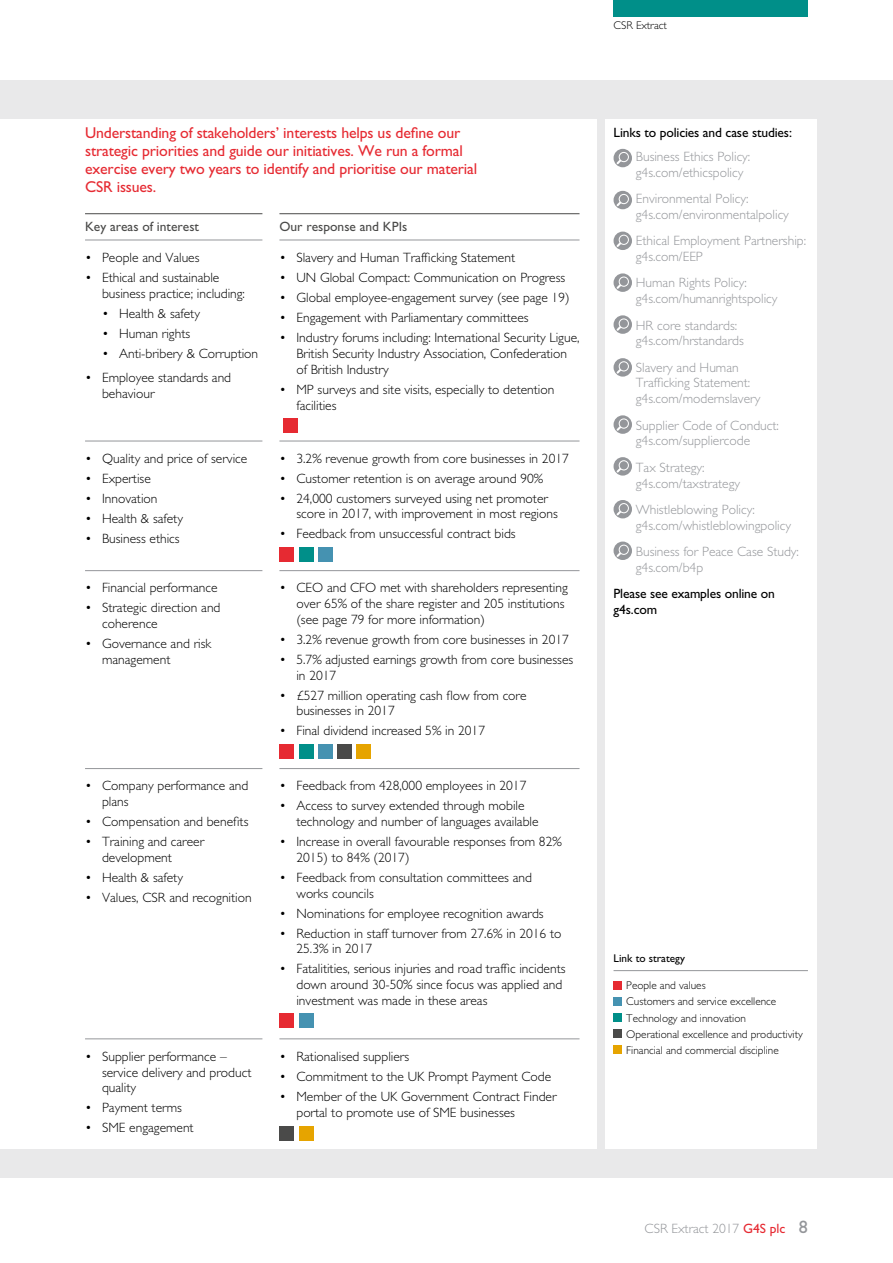
<style>
.page{position:relative;width:893px;height:1263px;background:#fff}
.page>*{position:absolute;margin:0;border:0;box-sizing:border-box;transform-origin:0 0}
.t1{font:15.75px/18px "Gill Sans Std";letter-spacing:-.01em;color:#e62a32}
.t2{font:300 13.5px/15.8px "Gill Sans Std";color:#000}
.t3{font:300 13.5px/15.8px "Gill Sans Std";color:#94969a}
.t4{font:13.5px/15.8px "Gill Sans Std";letter-spacing:-.01em;color:#000}
.t5{font:13.5px "Gill Sans Std";color:#4a4a49}
.t6{font:300 11.25px/16.2px "Gill Sans Std";color:#000}
.t7{font:11.25px "Gill Sans Std";color:#000}
.s1{font-weight:400;color:#e62a32}
.s2{font-weight:400;font-size:18px}
</style>
<div class="page">
<div style="left:0;top:81px;width:893px;height:1097px;background:#e9e9ea"></div>
<div style="left:605px;top:119px;width:211px;height:1029px;background:#fff"></div>
<div style="left:0;top:119px;width:596px;height:1029px;background:#fff"></div>
<hr style="left:85px;top:213px;width:177px;height:1px;background:#4a4a49">
<hr style="left:279px;top:213px;width:300px;height:1px;background:#4a4a49">
<hr style="left:85px;top:240px;width:177px;height:1px;background:#94969a">
<hr style="left:279px;top:240px;width:300px;height:1px;background:#94969a">
<hr style="left:613px;top:970px;width:195px;height:1px;background:#94969a">
<div style="left:613px;top:982px;width:9px;height:8px;background:#e62a32"></div>
<div style="left:613px;top:1013px;width:9px;height:9px;background:#008f89"></div>
<div style="left:613px;top:1029px;width:9px;height:9px;background:#4a4a49"></div>
<div style="left:613px;top:1045px;width:9px;height:9px;background:#e6a400"></div>
<div style="left:613px;top:997px;width:9px;height:9px;background:#4592b1"></div>
<svg style="left:613px;top:149px;width:19px;height:18px"></svg>
<svg style="left:613px;top:191px;width:19px;height:18px"></svg>
<svg style="left:613px;top:232px;width:19px;height:18px"></svg>
<svg style="left:613px;top:273px;width:19px;height:19px"></svg>
<svg style="left:613px;top:315px;width:19px;height:19px"></svg>
<svg style="left:613px;top:358px;width:19px;height:19px"></svg>
<svg style="left:613px;top:415px;width:19px;height:19px"></svg>
<svg style="left:613px;top:457px;width:19px;height:19px"></svg>
<svg style="left:613px;top:500px;width:19px;height:18px"></svg>
<svg style="left:613px;top:541px;width:19px;height:19px"></svg>
<hr style="left:85px;top:570px;width:177px;height:1px;background:#94969a">
<hr style="left:279px;top:570px;width:300px;height:1px;background:#94969a">
<hr style="left:85px;top:441px;width:177px;height:1px;background:#94969a">
<hr style="left:279px;top:441px;width:300px;height:1px;background:#94969a">
<hr style="left:85px;top:768px;width:177px;height:1px;background:#94969a">
<hr style="left:279px;top:768px;width:300px;height:1px;background:#94969a">
<hr style="left:85px;top:1038px;width:177px;height:1px;background:#94969a">
<hr style="left:279px;top:1038px;width:300px;height:1px;background:#94969a">
<div style="left:318px;top:547px;width:15px;height:15px;background:#4592b1"></div>
<div style="left:279px;top:547px;width:15px;height:15px;background:#e62a32"></div>
<div style="left:299px;top:547px;width:14px;height:15px;background:#008f89"></div>
<div style="left:279px;top:1013px;width:15px;height:15px;background:#e62a32"></div>
<div style="left:356px;top:744px;width:15px;height:15px;background:#e6a400"></div>
<div style="left:299px;top:1125px;width:14px;height:15px;background:#e6a400"></div>
<div style="left:318px;top:744px;width:15px;height:15px;background:#4592b1"></div>
<div style="left:299px;top:1013px;width:14px;height:15px;background:#4592b1"></div>
<div style="left:337px;top:744px;width:15px;height:15px;background:#4a4a49"></div>
<div style="left:299px;top:744px;width:14px;height:15px;background:#008f89"></div>
<div style="left:279px;top:744px;width:15px;height:15px;background:#e62a32"></div>
<div style="left:279px;top:1125px;width:15px;height:15px;background:#4a4a49"></div>
<div style="left:283px;top:418px;width:14px;height:15px;background:#e62a32"></div>
<div style="left:613px;top:0;width:195px;height:17px;background:#008f89"></div>
<p class="t6" style="left:613px;top:17px;width:55px">CSR Extract</p>
<p class="t1" style="left:85px;top:124px;width:394px">Understanding of stakeholders’ interests helps us define our strategic priorities and guide our initiatives. We run a formal exercise every two years to identify and prioritise our material CSR issues.</p>
<p class="t5" style="left:85px;top:219px;width:116px">Key areas of interest</p>
<p class="t5" style="left:279px;top:219px;width:129px">Our response and KPIs</p>
<p class="t2" style="left:85px;top:250px;width:116px">• People and Values</p>
<p class="t2" style="left:102px;top:270px;width:144px;text-indent:-17px">• Ethical and sustainable business practice; including:</p>
<p class="t2" style="left:102px;top:306px;width:99px">• Health &amp; safety</p>
<p class="t2" style="left:102px;top:326px;width:90px">• Human rights</p>
<p class="t2" style="left:102px;top:346px;width:158px">• Anti-bribery &amp; Corruption</p>
<p class="t2" style="left:102px;top:369px;width:131px;text-indent:-17px">• Employee standards and behaviour</p>
<p class="t2" style="left:279px;top:250px;width:237px">• Slavery and Human Trafficking Statement</p>
<p class="t2" style="left:279px;top:270px;width:287px">• UN Global Compact: Communication on Progress</p>
<p class="t2" style="left:279px;top:290px;width:292px">• Global employee-engagement survey (see page 19)</p>
<p class="t2" style="left:279px;top:310px;width:251px">• Engagement with Parliamentary committees</p>
<p class="t2" style="left:296px;top:330px;width:285px;text-indent:-17px">• Industry forums including: International Security Ligue,<br>British Security Industry Association, Confederation of British Industry</p>
<p class="t2" style="left:296px;top:382px;width:259px;text-indent:-17px">• MP surveys and site visits, especially to detention facilities</p>
<p class="t2" style="left:85px;top:450px;width:164px">• Quality and price of service</p>
<p class="t2" style="left:85px;top:470px;width:67px">• Expertise</p>
<p class="t2" style="left:85px;top:490px;width:74px">• Innovation</p>
<p class="t2" style="left:85px;top:510px;width:99px">• Health &amp; safety</p>
<p class="t2" style="left:85px;top:530px;width:96px">• Business ethics</p>
<p class="t2" style="left:279px;top:450px;width:291px">• 3.2% revenue growth from core businesses in 2017</p>
<p class="t2" style="left:279px;top:470px;width:265px">• Customer retention is on average around 90%</p>
<p class="t2" style="left:296px;top:490px;width:263px;text-indent:-17px">• 24,000 customers surveyed using net promoter score in 2017, with improvement in most regions</p>
<p class="t2" style="left:279px;top:526px;width:238px">• Feedback from unsuccessful contract bids</p>
<p class="t2" style="left:85px;top:580px;width:134px">• Financial performance</p>
<p class="t2" style="left:102px;top:600px;width:120px;text-indent:-17px">• Strategic direction and coherence</p>
<p class="t2" style="left:102px;top:636px;width:111px;text-indent:-17px">• Governance and risk management</p>
<p class="t2" style="left:296px;top:580px;width:273px;text-indent:-17px">• CEO and CFO met with shareholders representing over 65% of the share register and 205 institutions (see page 79 for more information)</p>
<p class="t2" style="left:279px;top:631px;width:291px">• 3.2% revenue growth from core businesses in 2017</p>
<p class="t2" style="left:296px;top:651px;width:278px;text-indent:-17px">• 5.7% adjusted earnings growth from core businesses in 2017</p>
<p class="t2" style="left:296px;top:687px;width:232px;text-indent:-17px">• £527 million operating cash flow from core businesses in 2017</p>
<p class="t2" style="left:279px;top:723px;width:207px">• Final dividend increased 5% in 2017</p>
<p class="t2" style="left:102px;top:778px;width:148px;text-indent:-17px">• Company performance and plans</p>
<p class="t2" style="left:85px;top:814px;width:165px">• Compensation and benefits</p>
<p class="t2" style="left:102px;top:834px;width:104px;text-indent:-17px">• Training and career development</p>
<p class="t2" style="left:85px;top:869px;width:99px">• Health &amp; safety</p>
<p class="t2" style="left:85px;top:889px;width:168px">• Values, CSR and recognition</p>
<p class="t2" style="left:279px;top:778px;width:249px">• Feedback from 428,000 employees in 2017</p>
<p class="t2" style="left:296px;top:798px;width:244px;text-indent:-17px">• Access to survey extended through mobile technology and number of languages available</p>
<p class="t2" style="left:296px;top:834px;width:267px;text-indent:-17px">• Increase in overall favourable responses from 82%<br>2015) to 84% (2017)</p>
<p class="t2" style="left:296px;top:869px;width:237px;text-indent:-17px">• Feedback from consultation committees and works councils</p>
<p class="t2" style="left:279px;top:905px;width:266px">• Nominations for employee recognition awards</p>
<p class="t2" style="left:296px;top:925px;width:267px;text-indent:-17px">• Reduction in staff turnover from 27.6% in 2016 to<br>25.3% in 2017</p>
<p class="t2" style="left:296px;top:961px;width:271px;text-indent:-17px">• Fatalitities, serious injuries and road traffic incidents down around 30-50% since focus was applied and investment was made in these areas</p>
<p class="t2" style="left:102px;top:1049px;width:151px;text-indent:-17px">• Supplier performance – service delivery and product quality</p>
<p class="t2" style="left:85px;top:1100px;width:98px">• Payment terms</p>
<p class="t2" style="left:85px;top:1120px;width:110px">• SME engagement</p>
<p class="t2" style="left:279px;top:1049px;width:131px">• Rationalised suppliers</p>
<p class="t2" style="left:279px;top:1069px;width:273px">• Commitment to the UK Prompt Payment Code</p>
<p class="t2" style="left:296px;top:1089px;width:262px;text-indent:-17px">• Member of the UK Government Contract Finder portal to promote use of SME businesses</p>
<p class="t4" style="left:613px;top:124px;width:180px">Links to policies and case studies:</p>
<p class="t3" style="left:636px;top:149px;width:116px">Business Ethics Policy: g4s.com/ethicspolicy</p>
<p class="t3" style="left:636px;top:191px;width:155px">Environmental Policy: g4s.com/environmentalpolicy</p>
<p class="t3" style="left:636px;top:233px;width:172px">Ethical Employment Partnership: g4s.com/EEP</p>
<p class="t3" style="left:636px;top:275px;width:143px">Human Rights Policy: g4s.com/humanrightspolicy</p>
<p class="t3" style="left:636px;top:317px;width:109px">HR core standards: g4s.com/hrstandards</p>
<p class="t3" style="left:636px;top:359px;width:126px">Slavery and Human<br>Trafficking Statement: g4s.com/modernslavery</p>
<p class="t3" style="left:636px;top:417px;width:145px">Supplier Code of Conduct: g4s.com/suppliercode</p>
<p class="t3" style="left:636px;top:459px;width:106px">Tax Strategy: g4s.com/taxstrategy</p>
<p class="t3" style="left:636px;top:502px;width:157px">Whistleblowing Policy: g4s.com/whistleblowingpolicy</p>
<p class="t3" style="left:636px;top:544px;width:165px">Business for Peace Case Study: g4s.com/b4p</p>
<p class="t4" style="left:613px;top:586px;width:163px">Please see examples online on g4s.com</p>
<p class="t7" style="left:614px;top:951px;width:73px">Link to strategy</p>
<p class="t6" style="left:626px;top:977px;width:178px">People and values<br>Customers and service excellence<br>Technology and innovation<br>Operational excellence and productivity<br>Financial and commercial discipline</p>
<p class="t3" style="left:644px;top:1220px;width:165px">CSR Extract 2017 <span class="s1">G4S plc</span> <span class="s2">8</span></p>
</div>
